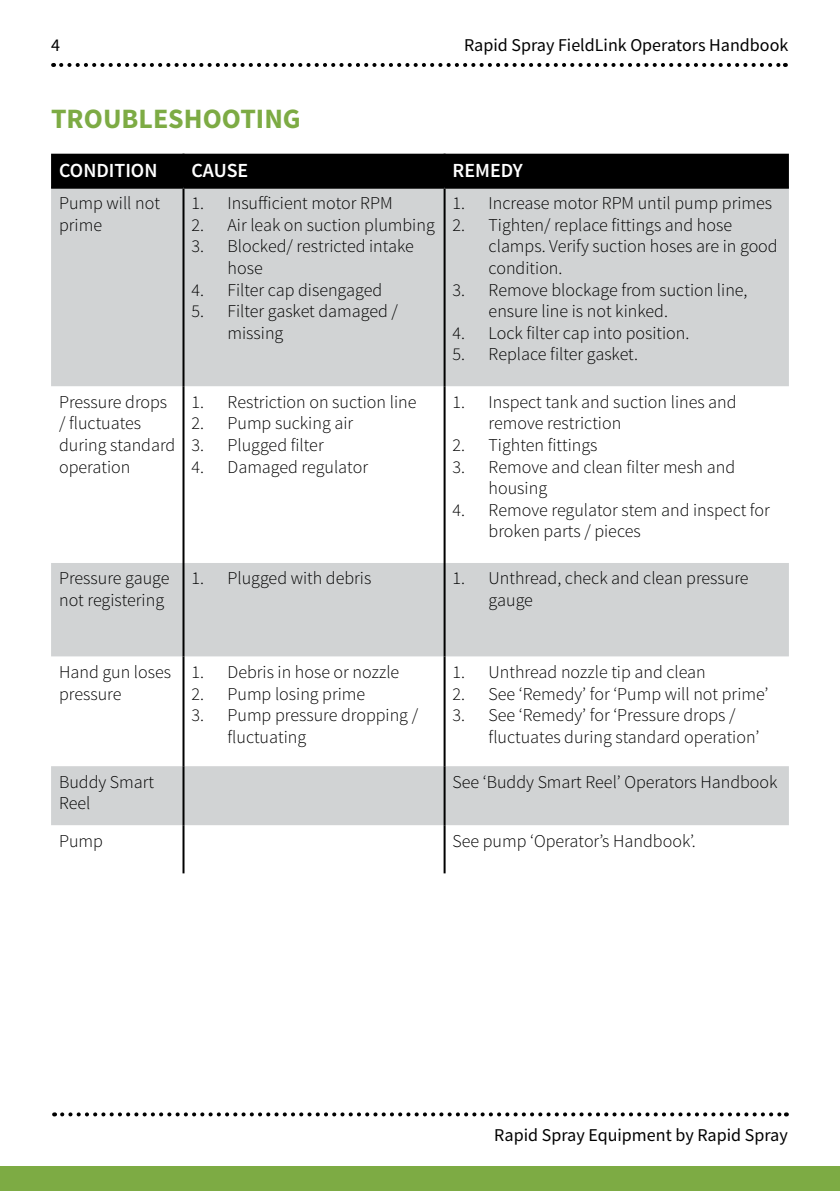
<style>
.page{position:relative;width:840px;height:1191px;background:#fff}
.page>*{position:absolute;margin:0;border:0;box-sizing:border-box;transform-origin:0 0}
.t1{font:700 28px "Source Sans Pro";color:#7dab44}
.t2{font:600 20px "Source Sans Pro";color:#fff}
.t3{font:300 18px/21.6px "Source Sans Pro";color:#000}
.t4{font:18px "Source Sans Pro";color:#000}
</style>
<div class="page">
<svg style="left:61px;top:63px;width:724px;height:4px"></svg>
<svg style="left:62px;top:1112px;width:724px;height:4px"></svg>
<div style="left:0;top:1166px;width:839px;height:25px;background:#7dab44"></div>
<div style="left:51px;top:154px;width:737px;height:33px;background:#000"></div>
<svg style="left:51px;top:189px;width:737px;height:636px;fill:#d1d3d4"></svg>
<hr style="left:51px;top:187px;width:132px;height:2px;background:#000">
<hr style="left:183px;top:187px;width:261px;height:2px;background:#000">
<hr style="left:444px;top:187px;width:344px;height:2px;background:#000">
<hr style="left:182px;top:154px;width:2px;height:33px;background:#000">
<hr style="left:443px;top:154px;width:2px;height:33px;background:#000">
<hr style="left:182px;top:189px;width:2px;height:197px;background:#000">
<hr style="left:443px;top:189px;width:2px;height:197px;background:#000">
<hr style="left:182px;top:386px;width:2px;height:177px;background:#000">
<hr style="left:443px;top:386px;width:2px;height:177px;background:#000">
<hr style="left:182px;top:563px;width:2px;height:93px;background:#000">
<hr style="left:443px;top:563px;width:2px;height:93px;background:#000">
<hr style="left:182px;top:656px;width:2px;height:110px;background:#000">
<hr style="left:443px;top:656px;width:2px;height:110px;background:#000">
<hr style="left:182px;top:766px;width:2px;height:59px;background:#000">
<hr style="left:443px;top:766px;width:2px;height:59px;background:#000">
<hr style="left:182px;top:825px;width:2px;height:48px;background:#000">
<hr style="left:443px;top:825px;width:2px;height:48px;background:#000">
<p class="t4" style="left:51px;top:33px;width:10px">4</p>
<p class="t4" style="left:464px;top:33px;width:326px">Rapid Spray FieldLink Operators Handbook</p>
<p class="t1" style="left:51px;top:101px;width:251px">TROUBLESHOOTING</p>
<p class="t2" style="left:59px;top:157px;width:100px">CONDITION</p>
<p class="t2" style="left:191px;top:157px;width:58px">CAUSE</p>
<p class="t2" style="left:452px;top:157px;width:72px">REMEDY</p>
<p class="t3" style="left:59px;top:192px;width:102px">Pump will not prime</p>
<p class="t3" style="left:191px;top:192px;width:202px">1. Insufficient motor RPM</p>
<p class="t3" style="left:452px;top:192px;width:321px">1. Increase motor RPM until pump primes</p>
<p class="t3" style="left:488px;top:214px;width:290px;text-indent:-36px">2. Tighten/ replace fittings and hose clamps. Verify suction hoses are in good condition.</p>
<p class="t3" style="left:488px;top:279px;width:260px;text-indent:-36px">3. Remove blockage from suction line, ensure line is not kinked.</p>
<p class="t3" style="left:452px;top:322px;width:238px">4. Lock filter cap into position.</p>
<p class="t3" style="left:452px;top:344px;width:187px">5. Replace filter gasket.</p>
<p class="t3" style="left:191px;top:214px;width:245px">2. Air leak on suction plumbing</p>
<p class="t3" style="left:227px;top:236px;width:188px;text-indent:-36px">3. Blocked/ restricted intake hose</p>
<p class="t3" style="left:191px;top:279px;width:192px">4. Filter cap disengaged</p>
<p class="t3" style="left:227px;top:300px;width:167px;text-indent:-36px">5. Filter gasket damaged / missing</p>
<p class="t3" style="left:59px;top:391px;width:118px">Pressure drops<br>/ fluctuates during standard operation</p>
<p class="t3" style="left:191px;top:391px;width:226px">1. Restriction on suction line</p>
<p class="t3" style="left:191px;top:413px;width:163px">2. Pump sucking air</p>
<p class="t3" style="left:191px;top:434px;width:134px">3. Plugged filter</p>
<p class="t3" style="left:191px;top:456px;width:178px">4. Damaged regulator</p>
<p class="t3" style="left:488px;top:391px;width:249px;text-indent:-36px">1. Inspect tank and suction lines and remove restriction</p>
<p class="t3" style="left:452px;top:434px;width:146px">2. Tighten fittings</p>
<p class="t3" style="left:488px;top:456px;width:248px;text-indent:-36px">3. Remove and clean filter mesh and housing</p>
<p class="t3" style="left:488px;top:499px;width:282px;text-indent:-36px">4. Remove regulator stem and inspect for broken parts / pieces</p>
<p class="t3" style="left:59px;top:568px;width:112px">Pressure gauge not registering</p>
<p class="t3" style="left:191px;top:568px;width:181px">1. Plugged with debris</p>
<p class="t3" style="left:488px;top:568px;width:261px;text-indent:-36px">1. Unthread, check and clean pressure gauge</p>
<p class="t3" style="left:59px;top:661px;width:113px">Hand gun loses pressure</p>
<p class="t3" style="left:191px;top:661px;width:209px">1. Debris in hose or nozzle</p>
<p class="t3" style="left:191px;top:683px;width:175px">2. Pump losing prime</p>
<p class="t3" style="left:227px;top:704px;width:187px;text-indent:-36px">3. Pump pressure dropping / fluctuating</p>
<p class="t3" style="left:452px;top:661px;width:254px">1. Unthread nozzle tip and clean</p>
<p class="t3" style="left:452px;top:683px;width:317px">2. See ‘Remedy’ for ‘Pump will not prime’</p>
<p class="t3" style="left:488px;top:704px;width:272px;text-indent:-36px">3. See ‘Remedy’ for ‘Pressure drops / fluctuates during standard operation’</p>
<p class="t3" style="left:59px;top:771px;width:96px">Buddy Smart<br>Reel</p>
<p class="t3" style="left:452px;top:771px;width:326px">See ‘Buddy Smart Reel’ Operators Handbook</p>
<p class="t3" style="left:59px;top:830px;width:45px">Pump</p>
<p class="t3" style="left:452px;top:830px;width:244px">See pump ‘Operator’s Handbook’.</p>
<p class="t4" style="left:494px;top:1123px;width:295px">Rapid Spray Equipment by Rapid Spray</p>
</div>
